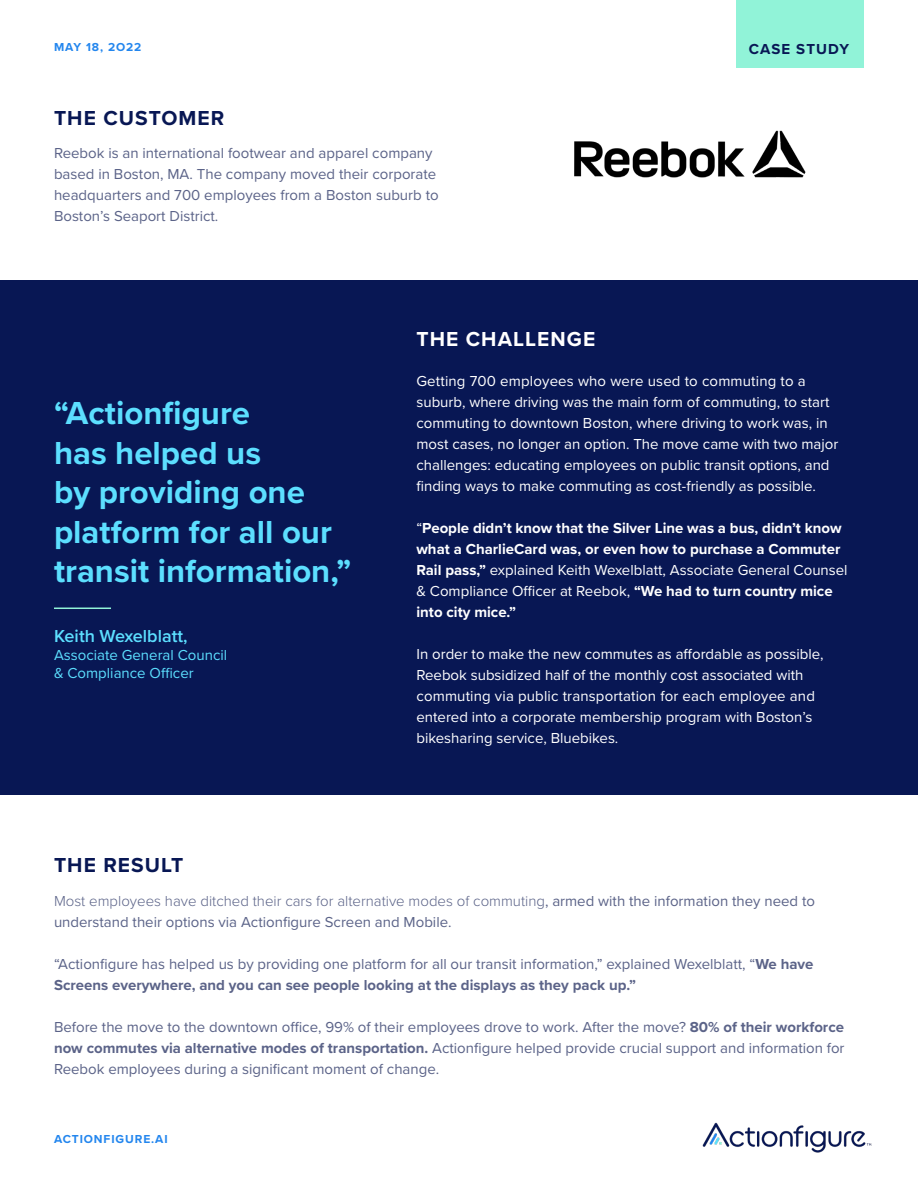
<style>
.page{position:relative;width:918px;height:1188px;background:#fff}
.page>*{position:absolute;margin:0;border:0;box-sizing:border-box;transform-origin:0 0}
.Main_Quote{font:700 33px/39.6px "Proxima Nova";color:#5cdfff}
.Heading_1_Dark{font:700 21px "Proxima Nova";letter-spacing:.05em;color:#081754}
.Heading_1_Light{font:700 21px "Proxima Nova";letter-spacing:.05em;color:#fff}
.Quote_Name{font:600 18px "Proxima Nova";color:#5cdfff}
.Body_Dark{font:15px/21px "Proxima Nova";color:#5b6388}
.Body_Light{font:15px/21px "Proxima Nova";color:#fff}
.Body_Light-2{font:700 15px/21px "Proxima Nova";color:#fff}
.Quote_Position{font:15px/18px "Proxima Nova";color:#5cdfff}
.t1{font:700 15px "Proxima Nova";letter-spacing:.07em;color:#081754}
.Heading_3{font:700 12px "Proxima Nova";letter-spacing:.075em;color:#2386ee}
.s1{font-weight:400}
.s2{font-weight:300}
.s3{font-weight:700}
</style>
<div class="page">
<img style="left:702px;top:1122px;width:170px;height:31px">
<div style="left:736px;top:0;width:128px;height:68px;background:#91f3d8"></div>
<div style="left:0;top:281px;width:918px;height:514px;background:#081754"></div>
<img style="left:574px;top:130px;width:232px;height:48px">
<hr style="left:54px;top:608px;width:57px;height:1px;background:#91f3d8">
<p class="Heading_3" style="left:54px;top:38px;width:89px">MAY 18, 2O22</p>
<p class="t1" style="left:749px;top:38px;width:102px">CASE STUDY</p>
<p class="Heading_1_Dark" style="left:54px;top:103px;width:172px">THE CUSTOMER</p>
<p class="Body_Dark" style="left:54px;top:142px;width:386px">Reebok is an international footwear and apparel company based in Boston, MA. The company moved their corporate headquarters and 700 employees from a Boston suburb to Boston’s Seaport District.</p>
<p class="Main_Quote" style="left:54px;top:392px;width:299px">“Actionfigure<br>has helped us<br>by providing one platform for all our transit information,”</p>
<p class="Quote_Name" style="left:54px;top:623px;width:135px">Keith Wexelblatt,</p>
<p class="Quote_Position" style="left:54px;top:646px;width:175px">Associate General Council &amp; Compliance Officer</p>
<p class="Heading_1_Light" style="left:416px;top:323px;width:180px">THE CHALLENGE</p>
<p class="Body_Light" style="left:416px;top:370px;width:424px">Getting 700 employees who were used to commuting to a suburb, where driving was the main form of commuting, to start commuting to downtown Boston, where driving to work was, in most cases, no longer an option. The move came with two major challenges: educating employees on public transit options, and finding ways to make commuting as cost-friendly as possible.</p>
<p class="Body_Light-2" style="left:416px;top:517px;width:433px"><span class="s1">“</span>People didn’t know that the Silver Line was a bus, didn’t know what a CharlieCard was, or even how to purchase a Commuter Rail pass,” <span class="s1">explained Keith Wexelblatt, Associate General Counsel &amp; Compliance Officer at Reebok,</span> “We had to turn country mice into city mice.”</p>
<p class="Body_Light" style="left:416px;top:643px;width:409px">In order to make the new commutes as affordable as possible, Reebok subsidized half of the monthly cost associated with commuting via public transportation for each employee and entered into a corporate membership program with Boston’s bikesharing service, Bluebikes.</p>
<p class="Heading_1_Dark" style="left:54px;top:849px;width:131px">THE RESULT</p>
<p class="Body_Dark" style="left:54px;top:890px;width:763px"><span class="s2">Most employees have ditched their cars for alternative modes of commuting</span>, armed with the information they need to understand their options via Actionfigure Screen and Mobile.</p>
<p class="Body_Dark" style="left:54px;top:953px;width:761px">“Actionfigure has helped us by providing one platform for all our transit information,” explained Wexelblatt, “<span class="s3">We have<br>Screens everywhere, and you can see people looking at the displays as they pack up.”</span></p>
<p class="Body_Dark" style="left:54px;top:1016px;width:792px;text-align:justify">Before the move to the downtown office, 99% of their employees drove to work. After the move? <span class="s3">80% of their workforce now commutes via alternative modes of transportation.</span> Actionfigure helped provide crucial support and information for Reebok employees during a significant moment of change.</p>
<p class="Heading_3" style="left:54px;top:1131px;width:115px">ACTIONFIGURE.AI</p>
</div>
